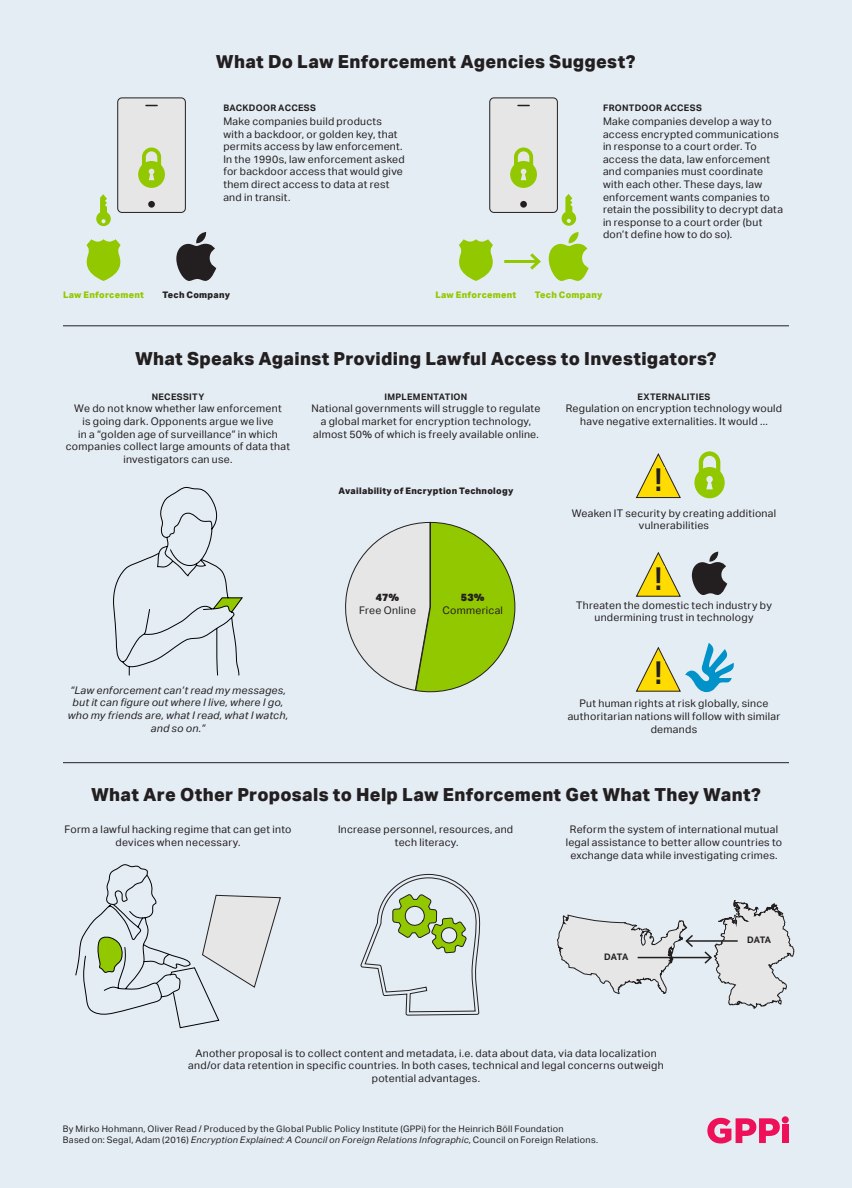
<style>
.page{position:relative;width:852px;height:1188px;background:#e4edf4}
.page>*{position:absolute;margin:0;border:0;box-sizing:border-box;transform-origin:0 0}
.t1{font:500 31.5px "Aktiv Grotesk";color:#231f20}
.t2{font:800 18px "Aktiv Grotesk";letter-spacing:.015em;color:#231f20}
.t3{font:10.5px/12.6px "Aktiv Grotesk";letter-spacing:.025em;color:#231f20;text-align:center}
.t4{font:italic 10.5px/12.6px "Aktiv Grotesk";letter-spacing:.025em;color:#231f20;text-align:center}
.t5{font:900 10.5px "Aktiv Grotesk";color:#231f20}
.t6{font:italic 9px "Aktiv Grotesk";letter-spacing:.03em;color:#231f20}
.t7{font:9px "Aktiv Grotesk";letter-spacing:.03em;color:#231f20}
.t8{font:700 9px "Aktiv Grotesk";letter-spacing:.03em;color:#231f20}
.t9{font:800 9px "Aktiv Grotesk";letter-spacing:.035em;color:#231f20}
.t10{font:800 9px "Aktiv Grotesk";letter-spacing:.03em;color:#92c800}
.s1{font-style:normal}
</style>
<div class="page">
<hr style="left:63px;top:325px;width:726px;height:1px;background:#231f20">
<svg style="left:113px;top:486px;width:130px;height:190px"></svg>
<svg style="left:75px;top:864px;width:206px;height:165px"></svg>
<hr style="left:63px;top:762px;width:726px;height:1px;background:#231f20">
<svg style="left:694px;top:451px;width:31px;height:47px"></svg>
<hr style="left:638px;top:957px;width:73px;height:1px;background:#231f20">
<svg style="left:703px;top:900px;width:92px;height:109px"></svg>
<hr style="left:686px;top:940px;width:52px;height:2px;background:#231f20">
<svg style="left:557px;top:914px;width:138px;height:80px"></svg>
<div style="left:118px;top:98px;width:67px;height:114px;background:#e6e6e6;border-radius:4px"></div>
<div style="left:118px;top:98px;width:68px;height:115px;border:1px solid #231f20;border-radius:4px"></div>
<svg style="left:138px;top:148px;width:27px;height:40px"></svg>
<div style="left:148px;top:201px;width:7px;height:7px;background:#231f20;border-radius:50%"></div>
<svg style="left:86px;top:239px;width:35px;height:42px"></svg>
<svg style="left:176px;top:232px;width:40px;height:49px"></svg>
<div style="left:490px;top:98px;width:67px;height:114px;background:#e6e6e6;border-radius:4px"></div>
<div style="left:490px;top:98px;width:68px;height:115px;border:1px solid #231f20;border-radius:4px"></div>
<svg style="left:510px;top:148px;width:27px;height:40px"></svg>
<div style="left:520px;top:201px;width:7px;height:7px;background:#231f20;border-radius:50%"></div>
<svg style="left:692px;top:552px;width:35px;height:43px"></svg>
<svg style="left:635px;top:453px;width:46px;height:45px"></svg>
<div style="left:652px;top:467px;width:12px;height:25px;background:#ffdc01"></div>
<svg style="left:635px;top:552px;width:46px;height:45px"></svg>
<div style="left:652px;top:566px;width:12px;height:25px;background:#ffdc01"></div>
<svg style="left:360px;top:874px;width:121px;height:141px"></svg>
<svg style="left:635px;top:643px;width:99px;height:49px"></svg>
<svg style="left:458px;top:239px;width:35px;height:42px"></svg>
<svg style="left:549px;top:232px;width:40px;height:49px"></svg>
<hr style="left:504px;top:260px;width:35px;height:3px;background:#92c800">
<svg style="left:530px;top:253px;width:11px;height:17px"></svg>
<svg style="left:345px;top:522px;width:170px;height:170px"></svg>
<svg style="left:707px;top:1118px;width:73px;height:26px"></svg>
<div style="left:782px;top:1125px;width:7px;height:18px;background:#ee1059"></div>
<div style="left:782px;top:1116px;width:7px;height:7px;background:#ee1059;border-radius:50%"></div>
<svg style="left:562px;top:194px;width:14px;height:32px"></svg>
<svg style="left:96px;top:194px;width:15px;height:32px"></svg>
<h1 class="t2" style="left:216px;top:50px;width:421px">What Do Law Enforcement Agencies Suggest?</h1>
<h2 class="t8" style="left:223px;top:102px;width:94px">BACKDOOR ACCESS</h2>
<p class="t3" style="left:223px;top:115px;width:183px;text-align:left">Make companies build products with a backdoor, or golden key, that permits access by law enforcement.<br>In the 1990s, law enforcement asked for backdoor access that would give them direct access to data at rest and in transit.</p>
<h4 class="t10" style="left:63px;top:289px;width:83px">Law Enforcement</h4>
<h4 class="t9" style="left:162px;top:289px;width:69px">Tech Company</h4>
<h2 class="t8" style="left:603px;top:102px;width:100px">FRONTDOOR ACCESS</h2>
<p class="t3" style="left:603px;top:115px;width:182px;text-align:left">Make companies develop a way to access encrypted communications in response to a court order. To access the data, law enforcement and companies must coordinate with each other. These days, law enforcement wants companies to retain the possibility to decrypt data in response to a court order (but don’t define how to do so).</p>
<h4 class="t10" style="left:435px;top:289px;width:83px">Law Enforcement</h4>
<h4 class="t10" style="left:535px;top:289px;width:69px">Tech Company</h4>
<h1 class="t2" style="left:135px;top:347px;width:583px">What Speaks Against Providing Lawful Access to Investigators?</h1>
<h2 class="t8" style="left:638px;top:392px;width:74px">EXTERNALITIES</h2>
<p class="t3" style="left:566px;top:403px;width:218px">Regulation on encryption technology would have negative externalities. It would ...</p>
<h2 class="t8" style="left:152px;top:392px;width:54px">NECESSITY</h2>
<p class="t3" style="left:66px;top:403px;width:226px">We do not know whether law enforcement<br>is going dark. Opponents argue we live<br>in a “golden age of surveillance” in which companies collect large amounts of data that investigators can use.</p>
<h2 class="t8" style="left:385px;top:392px;width:84px">IMPLEMENTATION</h2>
<p class="t3" style="left:312px;top:403px;width:230px">National governments will struggle to regulate a global market for encryption technology, almost 50% of which is freely available online.</p>
<p class="t4" style="left:68px;top:684px;width:222px">“Law enforcement can’t read my messages, but it can figure out where I live, where I go, who my friends are, what I read, what I watch, and so on.”</p>
<h4 class="t9" style="left:339px;top:485px;width:176px">Availability of Encryption Technology</h4>
<p class="t5" style="left:376px;top:590px;width:25px">47%</p>
<p class="t3" style="left:359px;top:604px;width:58px">Free Online</p>
<p class="t5" style="left:461px;top:590px;width:25px">53%</p>
<p class="t3" style="left:442px;top:604px;width:62px">Commerical</p>
<h1 class="t1" style="left:654px;top:461px;width:9px">!</h1>
<p class="t3" style="left:572px;top:507px;width:206px">Weaken IT security by creating additional vulnerabilities</p>
<h1 class="t1" style="left:654px;top:560px;width:9px">!</h1>
<p class="t3" style="left:576px;top:599px;width:197px">Threaten the domestic tech industry by undermining trust in technology</p>
<h1 class="t1" style="left:654px;top:655px;width:9px">!</h1>
<p class="t3" style="left:568px;top:697px;width:214px">Put human rights at risk globally, since authoritarian nations will follow with similar demands</p>
<h1 class="t2" style="left:91px;top:783px;width:671px">What Are Other Proposals to Help Law Enforcement Get What They Want?</h1>
<p class="t3" style="left:566px;top:824px;width:218px">Reform the system of international mutual legal assistance to better allow countries to exchange data while investigating crimes.</p>
<p class="t3" style="left:64px;top:824px;width:229px">Form a lawful hacking regime that can get into devices when necessary.</p>
<p class="t3" style="left:338px;top:824px;width:177px">Increase personnel, resources, and</p>
<p class="t3" style="left:395px;top:836px;width:65px">tech literacy.</p>
<h2 class="t8" style="left:604px;top:952px;width:26px">DATA</h2>
<p class="t3" style="left:188px;top:1047px;width:477px">Another proposal is to collect content and metadata, i.e. data about data, via data localization and/or data retention in specific countries. In both cases, technical and legal concerns outweigh potential advantages.</p>
<p class="t7" style="left:63px;top:1124px;width:502px">By Mirko Hohmann, Oliver Read / Produced by the Global Public Policy Institute (GPPi) for the Heinrich Böll Foundation</p>
<p class="t6" style="left:63px;top:1134px;width:537px"><span class="s1">Based on: Segal, Adam (2016)</span> Encryption Explained: A Council on Foreign Relations Infographic<span class="s1">, Council on Foreign Relations.</span></p>
<h2 class="t8" style="left:747px;top:935px;width:26px">DATA</h2>
</div>
